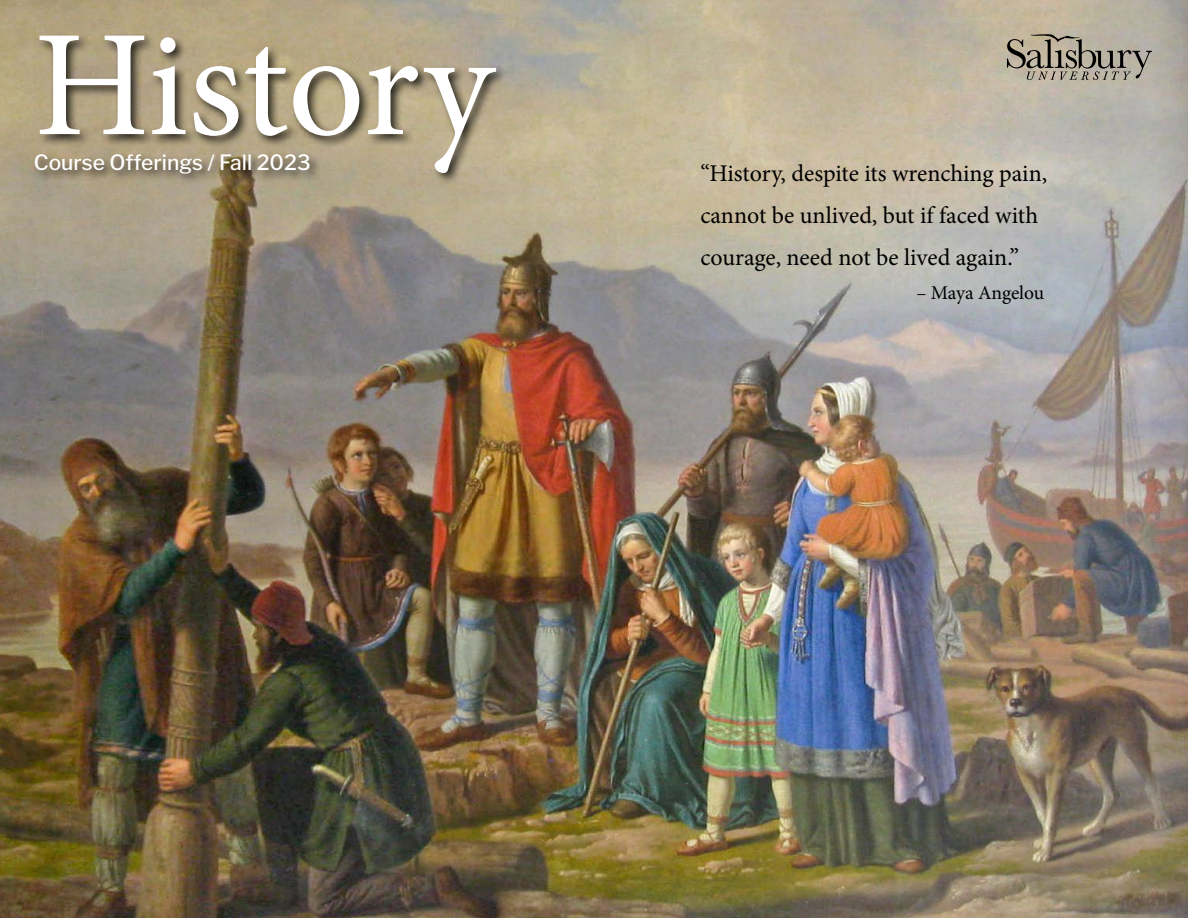
<style>
.page{position:relative;width:1188px;height:918px;background:#fff}
.page>*{position:absolute;margin:0;border:0;box-sizing:border-box;transform-origin:0 0}
.t1{font:151.5px "Minion Pro";letter-spacing:-.005em;color:#fff}
.t2{font:24px/42px "Minion Pro";color:#000}
.t3{font:500 21px "Libre Franklin";color:#fff}
.t4{font:19.5px "Minion Pro";letter-spacing:-.01em;color:#000}
</style>
<div class="page">
<img style="left:0;top:0;width:1188px;height:918px">
<div style="left:32px;top:33px;width:477px;height:153px;background:#000;opacity:.75"></div>
<svg style="left:1007px;top:34px;width:145px;height:46px;background:#9a9385"></svg>
<p class="t1" style="left:34px;top:-16px;width:461px">History</p>
<p class="t3" style="left:34px;top:150px;width:278px">Course Offerings / Fall 2023</p>
<p class="t2" style="left:700px;top:152px;width:348px">“History, despite its wrenching pain, cannot be unlived, but if faced with courage, need not be lived again.”</p>
<p class="t4" style="left:916px;top:280px;width:129px">– Maya Angelou</p>
</div>
